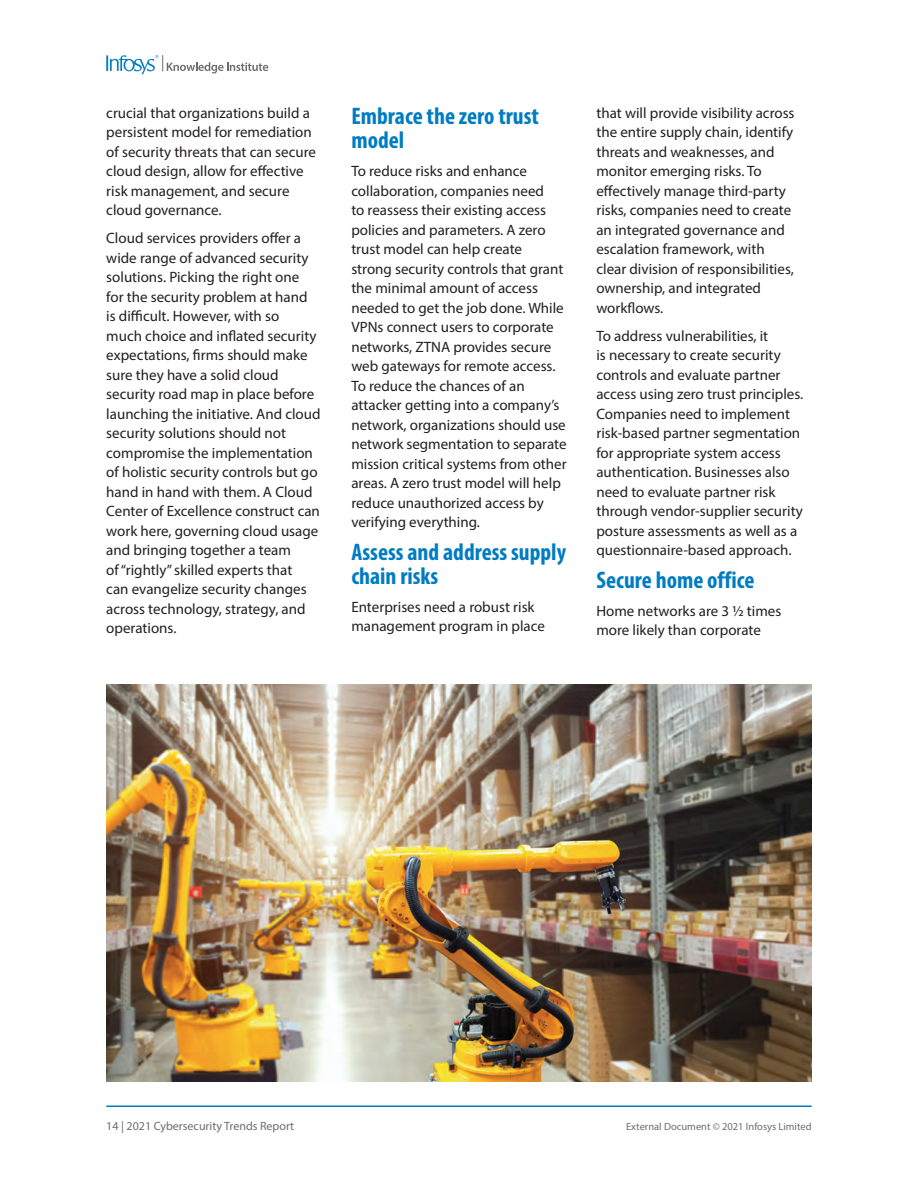
<style>
.page{position:relative;width:918px;height:1188px;background:#fff}
.page>*{position:absolute;margin:0;border:0;box-sizing:border-box;transform-origin:0 0}
.t1{font:700 condensed 24px/24px "Myriad Pro";color:#007cc2}
.t2{font:15px/19.5px "Myriad Pro";color:#231f20}
.t3{font:12px "Myriad Pro";color:#6c6d70}
.t4{font:10.5px "Myriad Pro";color:#6c6d70}
</style>
<div class="page">
<svg style="left:106px;top:55px;width:162px;height:19px"></svg>
<hr style="left:106px;top:1106px;width:706px;height:1px;background:#007cc2">
<img style="left:106px;top:685px;width:706px;height:397px">
<p class="t2" style="left:106px;top:103px;width:211px">crucial that organizations build a persistent model for remediation of security threats that can secure cloud design, allow for effective risk management, and secure cloud governance.</p>
<p class="t2" style="left:106px;top:228px;width:216px">Cloud services providers offer a wide range of advanced security solutions. Picking the right one<br>for the security problem at hand is difficult. However, with so<br>much choice and inflated security expectations, firms should make sure they have a solid cloud security road map in place before launching the initiative. And cloud security solutions should not compromise the implementation of holistic security controls but go hand in hand with them. A Cloud<br>Center of Excellence construct can work here, governing cloud usage and bringing together a team<br>of “rightly” skilled experts that<br>can evangelize security changes across technology, strategy, and operations.</p>
<h1 class="t1" style="left:351px;top:104px;width:189px">Embrace the zero trust model</h1>
<p class="t2" style="left:351px;top:161px;width:217px">To reduce risks and enhance collaboration, companies need<br>to reassess their existing access policies and parameters. A zero trust model can help create<br>strong security controls that grant the minimal amount of access needed to get the job done. While<br>VPNs connect users to corporate networks, ZTNA provides secure web gateways for remote access.<br>To reduce the chances of an attacker getting into a company’s network, organizations should use network segmentation to separate mission critical systems from other areas. A zero trust model will help reduce unauthorized access by verifying everything.</p>
<h1 class="t1" style="left:351px;top:539px;width:216px">Assess and address supply chain risks</h1>
<p class="t2" style="left:351px;top:597px;width:195px">Enterprises need a robust risk management program in place</p>
<p class="t2" style="left:596px;top:103px;width:200px">that will provide visibility across the entire supply chain, identify threats and weaknesses, and monitor emerging risks. To effectively manage third-party risks, companies need to create an integrated governance and escalation framework, with clear division of responsibilities, ownership, and integrated workflows.</p>
<p class="t2" style="left:596px;top:326px;width:208px">To address vulnerabilities, it<br>is necessary to create security controls and evaluate partner access using zero trust principles.<br>Companies need to implement risk-based partner segmentation for appropriate system access authentication. Businesses also need to evaluate partner risk through vendor-supplier security posture assessments as well as a questionnaire-based approach.</p>
<h1 class="t1" style="left:596px;top:567px;width:160px">Secure home office</h1>
<p class="t2" style="left:596px;top:601px;width:186px">Home networks are 3 ½ times more likely than corporate</p>
<p class="t3" style="left:106px;top:1119px;width:189px">14 | 2021 Cybersecurity Trends Report</p>
<p class="t4" style="left:626px;top:1120px;width:187px">External Document © 2021 Infosys Limited</p>
</div>
